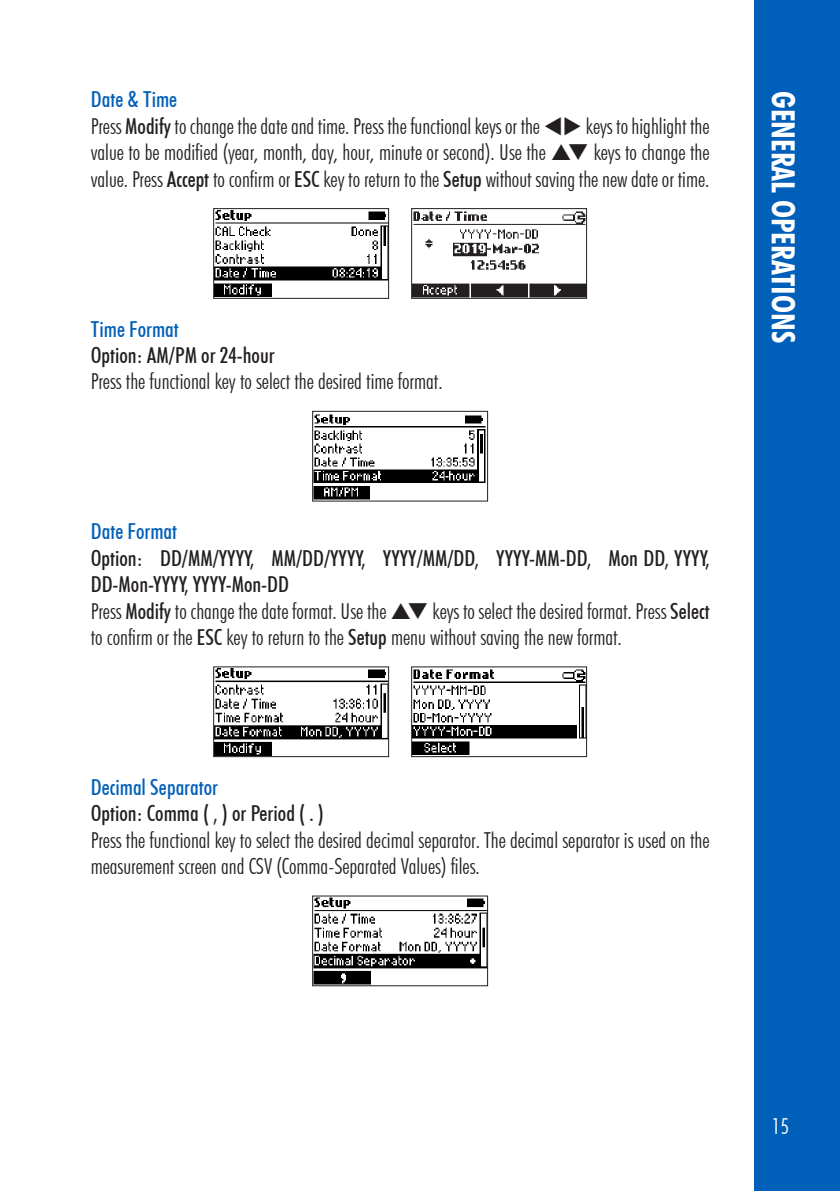
<style>
.page{position:relative;width:840px;height:1191px;background:#fff}
.page>*{position:absolute;margin:0;border:0;box-sizing:border-box;transform-origin:0 0}
.t1{font:700 condensed 32px "Futura BT";color:#fff}
.t2{font:300 condensed 22px/26.4px "Futura BT";color:#231f20}
.t3{font:500 condensed 22px "Futura BT";color:#231f20}
.t4{font:500 condensed 22px "Futura BT";color:#005fb9}
.t5{font:300 condensed 22px "Futura BT";color:#fff}
.s1{font-weight:500;color:#005fb9}
.s2{font-weight:500}
</style>
<div class="page">
<div style="left:754px;top:0;width:85px;height:1191px;background:#005fb9"></div>
<img style="left:215px;top:210px;width:172px;height:87px">
<div style="left:213px;top:208px;width:176px;height:91px;border:1px solid #231f20"></div>
<img style="left:413px;top:211px;width:171px;height:86px">
<div style="left:411px;top:208px;width:175px;height:91px;border:1px solid #231f20"></div>
<img style="left:314px;top:414px;width:172px;height:85px">
<div style="left:312px;top:411px;width:176px;height:90px;border:1px solid #231f20"></div>
<img style="left:215px;top:668px;width:172px;height:87px">
<div style="left:213px;top:666px;width:176px;height:91px;border:1px solid #231f20"></div>
<img style="left:413px;top:669px;width:171px;height:86px">
<div style="left:411px;top:666px;width:175px;height:91px;border:1px solid #231f20"></div>
<img style="left:314px;top:897px;width:172px;height:87px">
<div style="left:312px;top:895px;width:176px;height:91px;border:1px solid #231f20"></div>
<p class="t2" style="left:91px;top:86px;width:620px"><span class="s1">Date &amp; Time<br></span>Press <span class="s2">Modify</span> to change the date and time. Press the functional keys or the ▼◆ keys to highlight the value to be modified (year, month, day, hour, minute or second). Use the ❑ keys to change the value. Press <span class="s2">Accept</span> to confirm or <span class="s2">ESC</span> key to return to the <span class="s2">Setup</span> without saving the new date or time.</p>
<p class="t4" style="left:91px;top:315px;width:89px">Time Format</p>
<p class="t3" style="left:91px;top:342px;width:185px">Option: AM/PM or 24-hour</p>
<p class="t2" style="left:91px;top:368px;width:353px">Press the functional key to select the desired time format.</p>
<p class="t4" style="left:91px;top:518px;width:88px">Date Format</p>
<p class="t2" style="left:91px;top:544px;width:619px"><span class="s2">Option: DD/MM/YYYY, MM/DD/YYYY, YYYY/MM/DD, YYYY-MM-DD, Mon DD, YYYY, DD-Mon-YYYY, YYYY-Mon-DD<br></span>Press <span class="s2">Modify</span> to change the date format. Use the ❑ keys to select the desired format. Press <span class="s2">Select </span>to confirm or the <span class="s2">ESC</span> key to return to the <span class="s2">Setup</span> menu without saving the new format.</p>
<p class="t4" style="left:91px;top:773px;width:129px">Decimal Separator</p>
<p class="t3" style="left:91px;top:800px;width:234px">Option: Comma ( , ) or Period ( . )</p>
<p class="t2" style="left:91px;top:826px;width:619px">Press the functional key to select the desired decimal separator. The decimal separator is used on the measurement screen and CSV (Comma-Separated Values) files.</p>
<h1 class="t1" style="left:802px;top:91px;width:254px;rotate:90deg">GENERAL OPERATIONS</h1>
<p class="t5" style="left:771px;top:1113px;width:19px">15</p>
</div>
